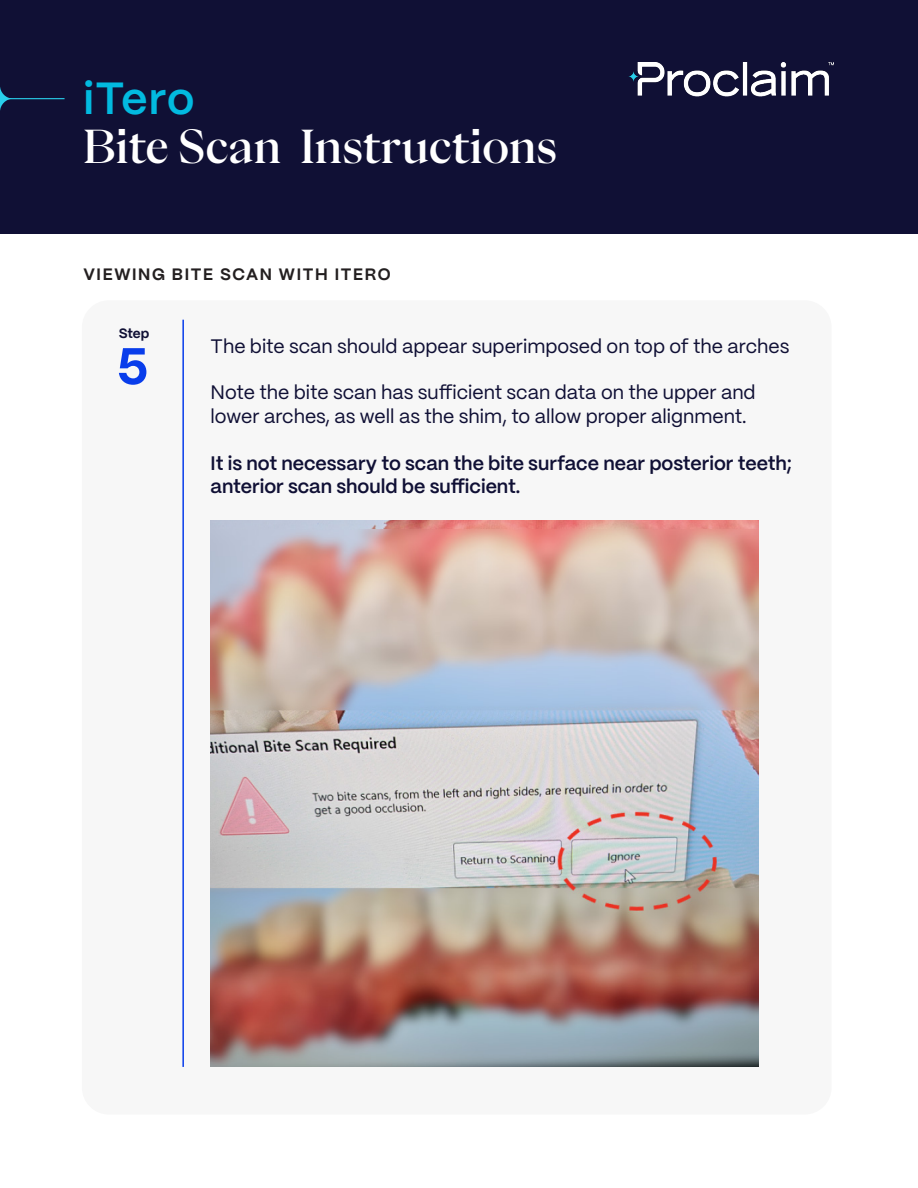
<style>
.page{position:relative;width:918px;height:1188px;background:#fff}
.page>*{position:absolute;margin:0;border:0;box-sizing:border-box;transform-origin:0 0}
.t1{font:700 51px "PP Mori";color:#093deb}
.t2{font:500 45px "PP Eiko";color:#fff}
.t3{font:600 45px "PP Mori";letter-spacing:.02em;color:#02bae0}
.t4{font:19.5px/23.4px "PP Mori";color:#101035}
.t5{font:600 19.5px/23.4px "PP Mori";color:#101035}
.t6{font:700 16.5px "PP Mori";letter-spacing:.1em;color:#231f20}
.t7{font:700 13.5px "PP Mori";color:#101035}
</style>
<div class="page">
<div style="left:0;top:0;width:918px;height:234px;background:#101035"></div>
<img style="left:629px;top:63px;width:205px;height:33px">
<svg style="left:0;top:87px;width:13px;height:24px"></svg>
<hr style="left:3px;top:98px;width:62px;height:1px;background:#29cfeb">
<div style="left:82px;top:300px;width:750px;height:815px;background:#f7f7f7;border-radius:27px"></div>
<hr style="left:182px;top:320px;width:2px;height:747px;background:#093deb">
<img style="left:211px;top:520px;width:548px;height:547px">
<h2 class="t3" style="left:83px;top:60px;width:113px">iTero</h2>
<h2 class="t2" style="left:83px;top:116px;width:475px">Bite Scan Instructions</h2>
<p class="t6" style="left:83px;top:259px;width:309px">VIEWING BITE SCAN WITH ITERO</p>
<p class="t7" style="left:119px;top:321px;width:32px">Step</p>
<p class="t1" style="left:117px;top:321px;width:33px">5</p>
<p class="t4" style="left:211px;top:333px;width:580px">The bite scan should appear superimposed on top of the arches</p>
<p class="t4" style="left:211px;top:380px;width:547px">Note the bite scan has sufficient scan data on the upper and lower arches, as well as the shim, to allow proper alignment.</p>
<p class="t5" style="left:211px;top:450px;width:583px">It is not necessary to scan the bite surface near posterior teeth; anterior scan should be sufficient.</p>
</div>
